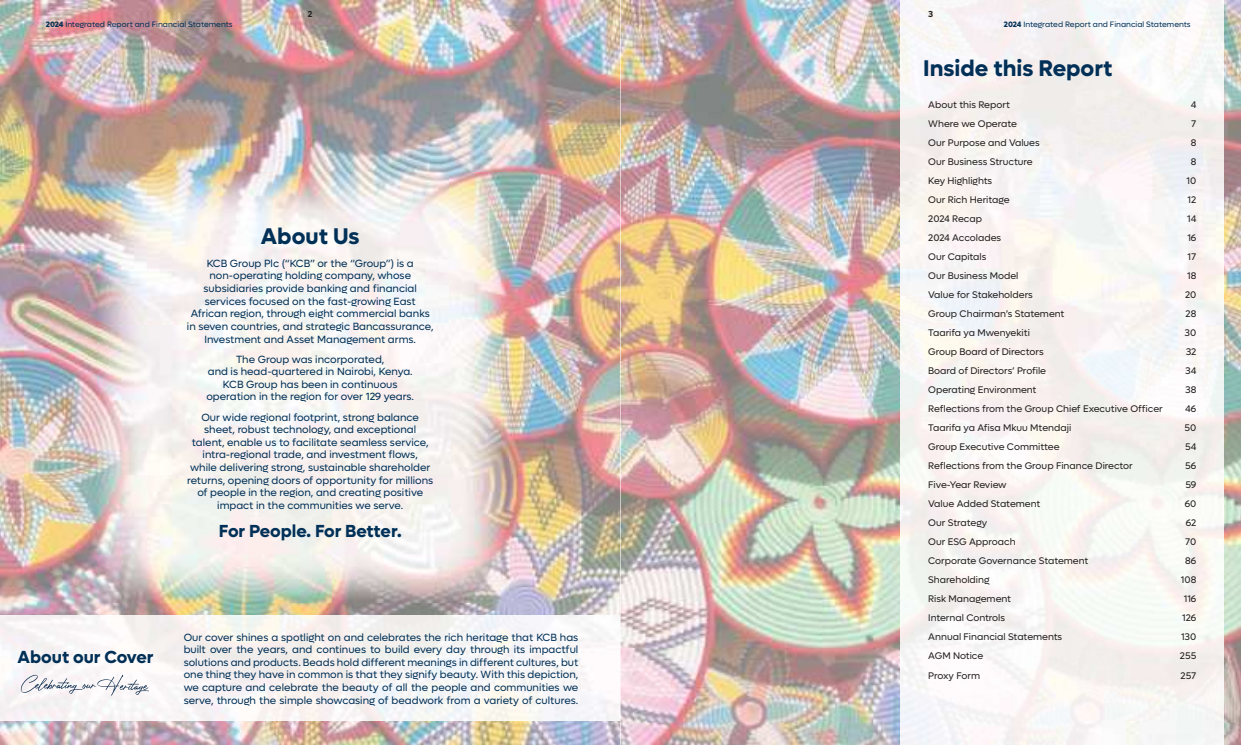
<style>
.page{position:relative;width:1241px;height:745px;background:#fff}
.page>*{position:absolute;margin:0;border:0;box-sizing:border-box;transform-origin:0 0}
.t1{font:700 22.75px "Lufga";color:#003057}
.t2{font:700 17.5px "Lufga";color:#003057}
.t3{font:10.5px/12.6px "Lufga";color:#003057;text-align:center}
.t4{font:9.62px "Lufga";color:#221f1f}
.t5{font:600 8.75px "Lufga";color:#221f1f}
.t6{font:7.88px "Lufga";color:#003057}
.s1{font-weight:700}
</style>
<div class="page">
<img style="left:0;top:1px;width:620px;height:743px">
<img style="left:97px;top:172px;width:411px;height:429px">
<img style="left:0;top:615px;width:620px;height:104px">
<svg style="left:21px;top:674px;width:128px;height:21px"></svg>
<img style="left:620px;top:0;width:620px;height:744px">
<img style="left:900px;top:1px;width:323px;height:743px">
<p class="t5" style="left:308px;top:10px;width:6px">2</p>
<p class="t5" style="left:928px;top:10px;width:7px">3</p>
<p class="t6" style="left:46px;top:21px;width:188px"><span class="s1">2024</span> Integrated Report and Financial Statements</p>
<p class="t6" style="left:1003px;top:21px;width:188px"><span class="s1">2024</span> Integrated Report and Financial Statements</p>
<h1 class="t1" style="left:261px;top:226px;width:100px">About Us</h1>
<p class="t3" style="left:187px;top:257px;width:248px">KCB Group Plc (“KCB” or the “Group”) is a non-operating holding company, whose subsidiaries provide banking and financial services focused on the fast-growing East African region, through eight commercial banks in seven countries, and strategic Bancassurance, Investment and Asset Management arms.</p>
<p class="t3" style="left:206px;top:353px;width:209px">The Group was incorporated,<br>and is head-quartered in Nairobi, Kenya.<br>KCB Group has been in continuous operation in the region for over 129 years.</p>
<p class="t3" style="left:187px;top:411px;width:247px">Our wide regional footprint, strong balance sheet, robust technology, and exceptional talent, enable us to facilitate seamless service, intra-regional trade, and investment flows,<br>while delivering strong, sustainable shareholder returns, opening doors of opportunity for millions of people in the region, and creating positive impact in the communities we serve.</p>
<h2 class="t2" style="left:219px;top:523px;width:184px">For People. For Better.</h2>
<h2 class="t2" style="left:18px;top:649px;width:137px">About our Cover</h2>
<p class="t3" style="left:184px;top:631px;width:396px;text-align:justify">Our cover shines a spotlight on and celebrates the rich heritage that KCB has built over the years, and continues to build every day through its impactful solutions and products. Beads hold different meanings in different cultures, but one thing they have in common is that they signify beauty. With this depiction, we capture and celebrate the beauty of all the people and communities we serve, through the simple showcasing of beadwork from a variety of cultures.</p>
<h1 class="t1" style="left:923px;top:58px;width:191px">Inside this Report</h1>
<p class="t4" style="left:928px;top:100px;width:83px">About this Report</p>
<p class="t4" style="left:1190px;top:100px;width:7px">4</p>
<p class="t4" style="left:928px;top:119px;width:90px">Where we Operate</p>
<p class="t4" style="left:1190px;top:119px;width:7px">7</p>
<p class="t4" style="left:928px;top:138px;width:113px">Our Purpose and Values</p>
<p class="t4" style="left:1190px;top:138px;width:7px">8</p>
<p class="t4" style="left:928px;top:157px;width:106px">Our Business Structure</p>
<p class="t4" style="left:1190px;top:157px;width:7px">8</p>
<p class="t4" style="left:928px;top:176px;width:65px">Key Highlights</p>
<p class="t4" style="left:1186px;top:176px;width:11px">10</p>
<p class="t4" style="left:928px;top:195px;width:83px">Our Rich Heritage</p>
<p class="t4" style="left:1187px;top:195px;width:10px">12</p>
<p class="t4" style="left:928px;top:214px;width:55px">2024 Recap</p>
<p class="t4" style="left:1186px;top:214px;width:11px">14</p>
<p class="t4" style="left:928px;top:233px;width:74px">2024 Accolades</p>
<p class="t4" style="left:1187px;top:233px;width:10px">16</p>
<p class="t4" style="left:928px;top:252px;width:60px">Our Capitals</p>
<p class="t4" style="left:1187px;top:252px;width:10px">17</p>
<p class="t4" style="left:928px;top:271px;width:92px">Our Business Model</p>
<p class="t4" style="left:1186px;top:271px;width:11px">18</p>
<p class="t4" style="left:928px;top:290px;width:106px">Value for Stakeholders</p>
<p class="t4" style="left:1184px;top:290px;width:13px">20</p>
<p class="t4" style="left:928px;top:309px;width:138px">Group Chairman’s Statement</p>
<p class="t4" style="left:1185px;top:309px;width:12px">28</p>
<p class="t4" style="left:928px;top:328px;width:103px">Taarifa ya Mwenyekiti</p>
<p class="t4" style="left:1184px;top:328px;width:13px">30</p>
<p class="t4" style="left:928px;top:347px;width:117px">Group Board of Directors</p>
<p class="t4" style="left:1185px;top:347px;width:12px">32</p>
<p class="t4" style="left:928px;top:366px;width:119px">Board of Directors’ Profile</p>
<p class="t4" style="left:1184px;top:366px;width:13px">34</p>
<p class="t4" style="left:928px;top:385px;width:110px">Operating Environment</p>
<p class="t4" style="left:1184px;top:385px;width:13px">38</p>
<p class="t4" style="left:928px;top:404px;width:236px">Reflections from the Group Chief Executive Officer</p>
<p class="t4" style="left:1184px;top:404px;width:13px">46</p>
<p class="t4" style="left:928px;top:423px;width:144px">Taarifa ya Afisa Mkuu Mtendaji</p>
<p class="t4" style="left:1184px;top:423px;width:13px">50</p>
<p class="t4" style="left:928px;top:442px;width:133px">Group Executive Committee</p>
<p class="t4" style="left:1184px;top:442px;width:13px">54</p>
<p class="t4" style="left:928px;top:461px;width:206px">Reflections from the Group Finance Director</p>
<p class="t4" style="left:1185px;top:461px;width:12px">56</p>
<p class="t4" style="left:928px;top:480px;width:80px">Five-Year Review</p>
<p class="t4" style="left:1185px;top:480px;width:12px">59</p>
<p class="t4" style="left:928px;top:499px;width:114px">Value Added Statement</p>
<p class="t4" style="left:1184px;top:499px;width:13px">60</p>
<p class="t4" style="left:928px;top:518px;width:61px">Our Strategy</p>
<p class="t4" style="left:1185px;top:518px;width:12px">62</p>
<p class="t4" style="left:928px;top:537px;width:89px">Our ESG Approach</p>
<p class="t4" style="left:1184px;top:537px;width:13px">70</p>
<p class="t4" style="left:928px;top:556px;width:162px">Corporate Governance Statement</p>
<p class="t4" style="left:1184px;top:556px;width:13px">86</p>
<p class="t4" style="left:928px;top:575px;width:63px">Shareholding</p>
<p class="t4" style="left:1180px;top:575px;width:17px">108</p>
<p class="t4" style="left:928px;top:594px;width:84px">Risk Management</p>
<p class="t4" style="left:1183px;top:594px;width:14px">116</p>
<p class="t4" style="left:928px;top:613px;width:78px">Internal Controls</p>
<p class="t4" style="left:1181px;top:613px;width:16px">126</p>
<p class="t4" style="left:928px;top:632px;width:135px">Annual Financial Statements</p>
<p class="t4" style="left:1180px;top:632px;width:17px">130</p>
<p class="t4" style="left:928px;top:651px;width:57px">AGM Notice</p>
<p class="t4" style="left:1179px;top:651px;width:18px">255</p>
<p class="t4" style="left:928px;top:670px;width:53px">Proxy Form</p>
<p class="t4" style="left:1180px;top:670px;width:17px">257</p>
</div>
